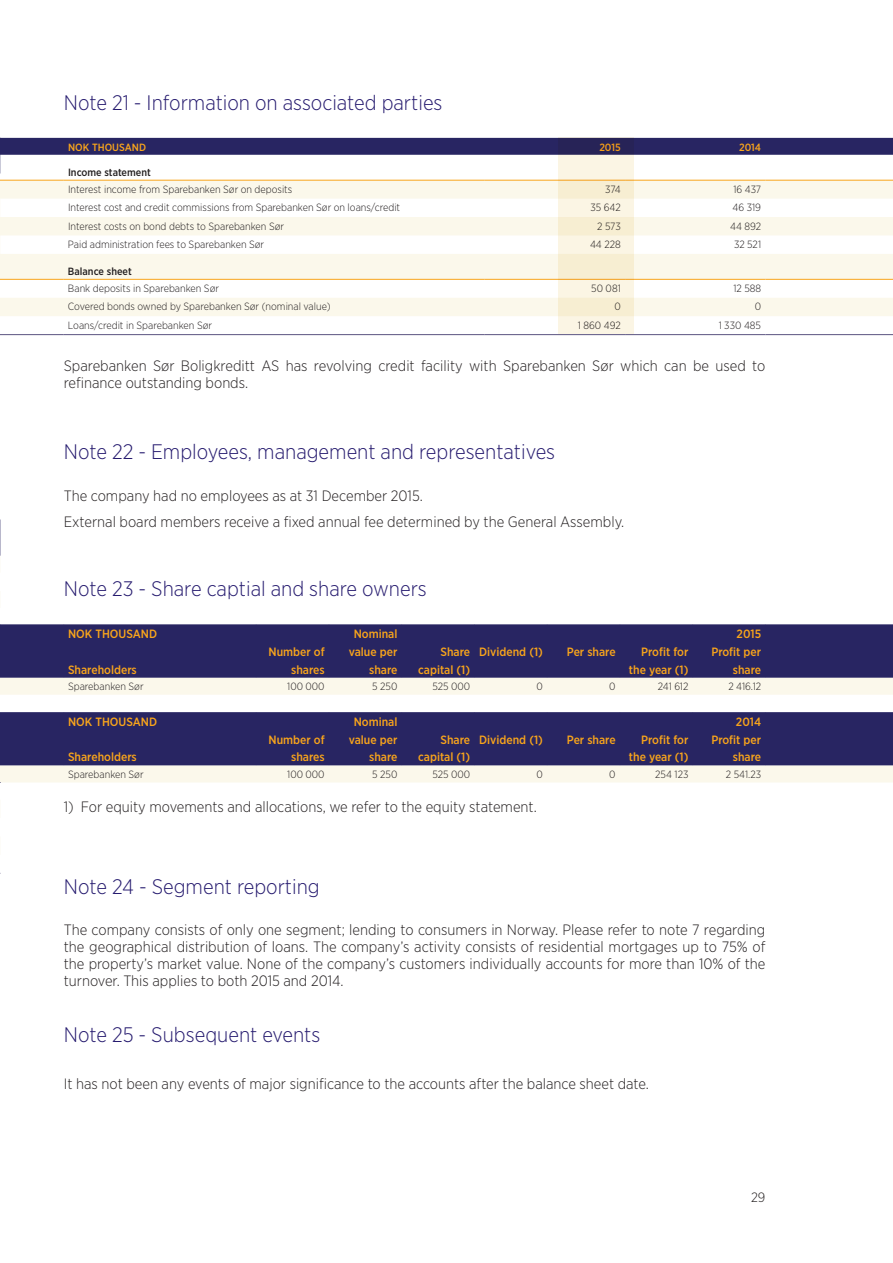
<style>
.page{position:relative;width:893px;height:1263px;background:#fff}
.page>*{position:absolute;margin:0;border:0;box-sizing:border-box;transform-origin:0 0}
.t1{font:300 21px "Gotham Narrow";color:#261b6f}
.t2{font:300 15px/17.2px "Gotham Narrow";color:#231f20}
.t3{font:300 13.5px "Gotham Narrow";color:#231f20}
.t4{font:500 12px/17.2px "Gotham Narrow";color:#f9a51b;text-align:right}
.t5{font:300 10.5px "Gotham Narrow";color:#231f20}
.t6{font:500 10.5px "Gotham Narrow";color:#231f20}
.t7{font:500 10.5px "Gotham Narrow";color:#f9a51b}
</style>
<div class="page">
<svg style="left:0;top:519px;width:1px;height:37px"></svg>
<div style="left:0;top:138px;width:893px;height:17px;background:#282562"></div>
<svg style="left:0;top:181px;width:893px;height:135px;fill:#fbf8eb"></svg>
<hr style="left:0;top:180px;width:64px;height:1px;background:#f9a51b">
<hr style="left:64px;top:180px;width:421px;height:1px;background:#f9a51b">
<hr style="left:485px;top:180px;width:140px;height:1px;background:#f9a51b">
<hr style="left:625px;top:180px;width:140px;height:1px;background:#f9a51b">
<hr style="left:765px;top:180px;width:128px;height:1px;background:#f9a51b">
<hr style="left:0;top:279px;width:64px;height:1px;background:#f9a51b">
<hr style="left:64px;top:279px;width:421px;height:1px;background:#f9a51b">
<hr style="left:485px;top:279px;width:140px;height:1px;background:#f9a51b">
<hr style="left:625px;top:279px;width:140px;height:1px;background:#f9a51b">
<hr style="left:765px;top:279px;width:128px;height:1px;background:#f9a51b">
<hr style="left:0;top:334px;width:64px;height:1px;background:#5a5380">
<hr style="left:64px;top:334px;width:421px;height:1px;background:#5a5380">
<hr style="left:485px;top:334px;width:140px;height:1px;background:#5a5380">
<hr style="left:625px;top:334px;width:140px;height:1px;background:#5a5380">
<hr style="left:765px;top:334px;width:128px;height:1px;background:#5a5380">
<div style="left:0;top:624px;width:893px;height:54px;background:#282562"></div>
<div style="left:0;top:678px;width:893px;height:17px;background:#fbf8eb"></div>
<svg style="left:558px;top:138px;width:76px;height:196px;background:#e7dfce"></svg>
<div style="left:0;top:712px;width:893px;height:54px;background:#282562"></div>
<div style="left:0;top:766px;width:893px;height:17px;background:#fbf8eb"></div>
<h1 class="t1" style="left:64px;top:90px;width:380px">Note 21 - Information on associated parties</h1>
<p class="t7" style="left:68px;top:140px;width:80px">NOK THOUSAND</p>
<p class="t7" style="left:599px;top:140px;width:23px">2015</p>
<p class="t7" style="left:739px;top:140px;width:24px">2014</p>
<p class="t6" style="left:68px;top:166px;width:84px">Income statement</p>
<p class="t5" style="left:68px;top:183px;width:226px">Interest income from Sparebanken Sør on deposits</p>
<p class="t5" style="left:605px;top:183px;width:17px">374</p>
<p class="t5" style="left:733px;top:183px;width:29px">16 437</p>
<p class="t5" style="left:68px;top:201px;width:334px">Interest cost and credit commissions from Sparebanken Sør on loans/credit</p>
<p class="t5" style="left:590px;top:201px;width:32px">35 642</p>
<p class="t5" style="left:732px;top:201px;width:30px">46 319</p>
<p class="t5" style="left:68px;top:220px;width:218px">Interest costs on bond debts to Sparebanken Sør</p>
<p class="t5" style="left:597px;top:220px;width:25px">2 573</p>
<p class="t5" style="left:730px;top:220px;width:33px">44 892</p>
<p class="t5" style="left:68px;top:238px;width:198px">Paid administration fees to Sparebanken Sør</p>
<p class="t5" style="left:590px;top:238px;width:32px">44 228</p>
<p class="t5" style="left:734px;top:238px;width:29px">32 521</p>
<p class="t6" style="left:68px;top:265px;width:65px">Balance sheet</p>
<p class="t5" style="left:68px;top:282px;width:153px">Bank deposits in Sparebanken Sør</p>
<p class="t5" style="left:591px;top:282px;width:31px">50 081</p>
<p class="t5" style="left:733px;top:282px;width:29px">12 588</p>
<p class="t5" style="left:68px;top:300px;width:264px">Covered bonds owned by Sparebanken Sør (nominal value)</p>
<p class="t5" style="left:614px;top:300px;width:8px">0</p>
<p class="t5" style="left:755px;top:300px;width:8px">0</p>
<p class="t5" style="left:68px;top:319px;width:146px">Loans/credit in Sparebanken Sør</p>
<p class="t5" style="left:578px;top:319px;width:44px">1 860 492</p>
<p class="t5" style="left:719px;top:319px;width:44px">1 330 485</p>
<p class="t2" style="left:64px;top:357px;width:703px">Sparebanken Sør Boligkreditt AS has revolving credit facility with Sparebanken Sør which can be used to refinance outstanding bonds.</p>
<h1 class="t1" style="left:64px;top:438px;width:493px">Note 22 - Employees, management and representatives</h1>
<p class="t2" style="left:64px;top:482px;width:562px;line-height:25.8px">The company had no employees as at 31 December 2015.<br>External board members receive a fixed annual fee determined by the General Assembly.</p>
<h1 class="t1" style="left:64px;top:576px;width:364px">Note 23 - Share captial and share owners</h1>
<p class="t4" style="left:68px;top:625px;width:91px">NOK THOUSAND</p>
<p class="t4" style="left:354px;top:625px;width:45px">Nominal</p>
<p class="t4" style="left:737px;top:625px;width:26px">2015</p>
<p class="t4" style="left:68px;top:660px;width:70px">Shareholders</p>
<p class="t4" style="left:269px;top:643px;width:58px">Number of shares</p>
<p class="t4" style="left:349px;top:643px;width:50px">value per share</p>
<p class="t4" style="left:418px;top:643px;width:54px">Share capital (1)</p>
<p class="t4" style="left:479px;top:643px;width:65px">Dividend (1)</p>
<p class="t4" style="left:567px;top:643px;width:50px">Per share</p>
<p class="t4" style="left:629px;top:643px;width:61px">Profit for the year (1)</p>
<p class="t4" style="left:711px;top:643px;width:51px">Profit per share</p>
<p class="t5" style="left:68px;top:680px;width:77px">Sparebanken Sør</p>
<p class="t5" style="left:287px;top:680px;width:39px">100 000</p>
<p class="t5" style="left:372px;top:680px;width:27px">5 250</p>
<p class="t5" style="left:432px;top:680px;width:39px">525 000</p>
<p class="t5" style="left:537px;top:680px;width:8px">0</p>
<p class="t5" style="left:609px;top:680px;width:8px">0</p>
<p class="t5" style="left:658px;top:680px;width:32px">241 612</p>
<p class="t5" style="left:728px;top:680px;width:34px">2 416.12</p>
<p class="t4" style="left:68px;top:713px;width:91px">NOK THOUSAND</p>
<p class="t4" style="left:354px;top:713px;width:45px">Nominal</p>
<p class="t4" style="left:736px;top:713px;width:27px">2014</p>
<p class="t4" style="left:68px;top:748px;width:70px">Shareholders</p>
<p class="t4" style="left:269px;top:731px;width:58px">Number of shares</p>
<p class="t4" style="left:349px;top:731px;width:50px">value per share</p>
<p class="t4" style="left:418px;top:731px;width:54px">Share capital (1)</p>
<p class="t4" style="left:479px;top:731px;width:65px">Dividend (1)</p>
<p class="t4" style="left:567px;top:731px;width:50px">Per share</p>
<p class="t4" style="left:629px;top:731px;width:61px">Profit for the year (1)</p>
<p class="t4" style="left:711px;top:731px;width:51px">Profit per share</p>
<p class="t5" style="left:68px;top:768px;width:77px">Sparebanken Sør</p>
<p class="t5" style="left:287px;top:768px;width:39px">100 000</p>
<p class="t5" style="left:372px;top:768px;width:27px">5 250</p>
<p class="t5" style="left:432px;top:768px;width:39px">525 000</p>
<p class="t5" style="left:537px;top:768px;width:8px">0</p>
<p class="t5" style="left:609px;top:768px;width:8px">0</p>
<p class="t5" style="left:655px;top:768px;width:35px">254 123</p>
<p class="t5" style="left:726px;top:768px;width:37px">2 541.23</p>
<p class="t2" style="left:64px;top:798px;width:474px">1) For equity movements and allocations, we refer to the equity statement.</p>
<h1 class="t1" style="left:64px;top:873px;width:258px">Note 24 - Segment reporting</h1>
<p class="t2" style="left:64px;top:920px;width:703px;text-align:justify">The company consists of only one segment; lending to consumers in Norway. Please refer to note 7 regarding the geographical distribution of loans. The company’s activity consists of residential mortgages up to 75% of the property’s market value. None of the company’s customers individually accounts for more than 10% of the turnover. This applies to both 2015 and 2014.</p>
<h1 class="t1" style="left:64px;top:1022px;width:258px">Note 25 - Subsequent events</h1>
<p class="t2" style="left:64px;top:1075px;width:587px">It has not been any events of major significance to the accounts after the balance sheet date.</p>
<p class="t3" style="left:751px;top:1188px;width:16px">29</p>
</div>
